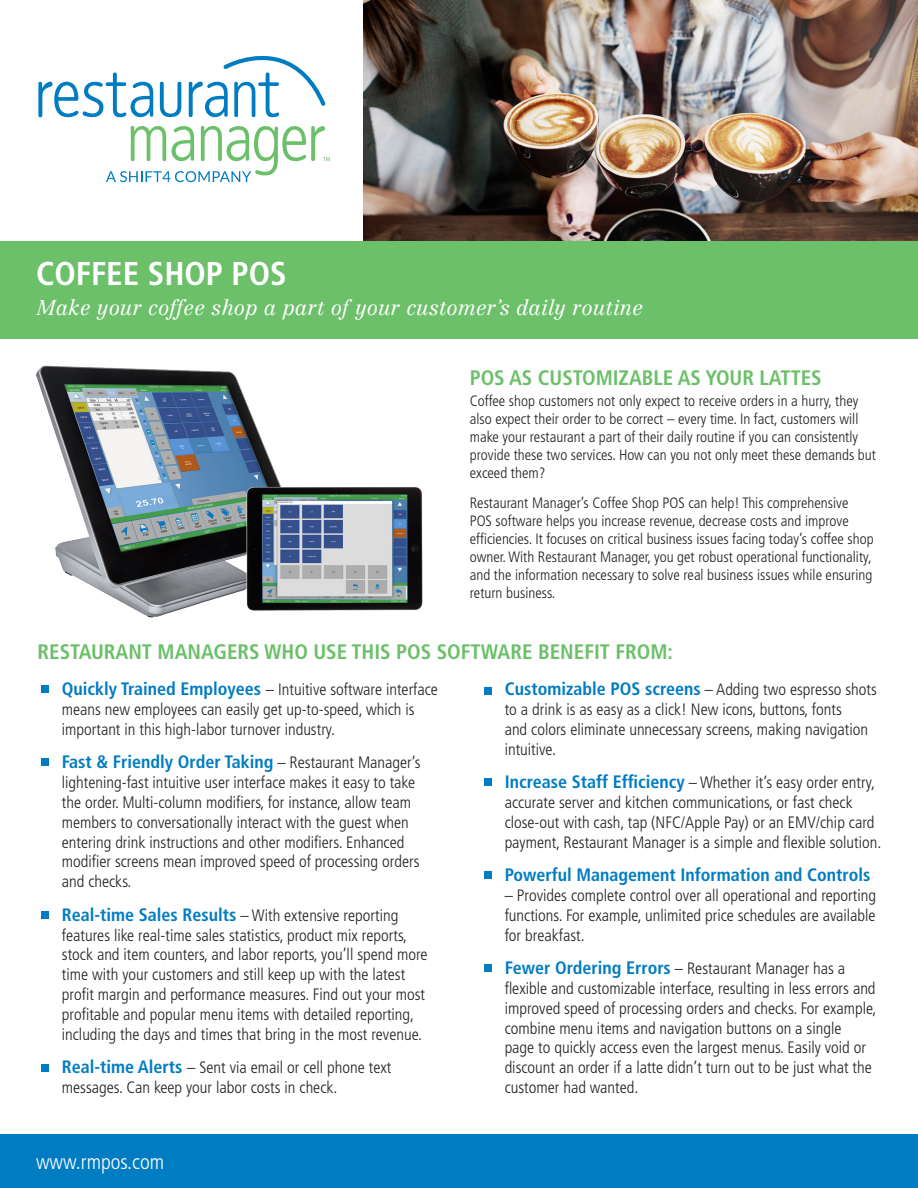
<style>
.page{position:relative;width:918px;height:1188px;background:#fff}
.page>*{position:absolute;margin:0;border:0;box-sizing:border-box;transform-origin:0 0}
.t1{font:700 condensed 33px "Frutiger";color:#fff}
.body_head{font:700 condensed 21px "Frutiger";color:#6bc069}
.sub_head{font:italic 300 21px "Centennial";color:#fff}
.t2{font:300 condensed 21px "Frutiger";color:#fff}
.front_bullet_points{font:700 condensed 18px "Frutiger";color:#007cc2}
.front_bullet_points-2{font:300 condensed 16.5px/19.8px "Frutiger";color:#231f20}
.copy{font:300 condensed 15px/18px "Frutiger";color:#231f20}
.s1{font-weight:700;font-size:18px;color:#007cc2}
.s2{font-weight:300;font-size:16.5px;color:#231f20}
</style>
<div class="page">
<div style="left:0;top:1134px;width:918px;height:54px;background:#007cc2"></div>
<img style="left:364px;top:0;width:554px;height:242px">
<img style="left:36px;top:365px;width:245px;height:253px">
<div style="left:0;top:242px;width:918px;height:97px;background:#6bc069"></div>
<img style="left:246px;top:486px;width:176px;height:125px">
<div style="left:41px;top:685px;width:8px;height:8px;background:#007cc2"></div>
<div style="left:41px;top:759px;width:8px;height:7px;background:#007cc2"></div>
<div style="left:484px;top:687px;width:8px;height:7px;background:#007cc2"></div>
<div style="left:484px;top:871px;width:8px;height:8px;background:#007cc2"></div>
<div style="left:484px;top:964px;width:8px;height:8px;background:#007cc2"></div>
<div style="left:41px;top:911px;width:8px;height:7px;background:#007cc2"></div>
<svg style="left:160px;top:82px;width:21px;height:35px"></svg>
<svg style="left:189px;top:56px;width:137px;height:61px"></svg>
<svg style="left:38px;top:73px;width:115px;height:44px"></svg>
<svg style="left:106px;top:126px;width:224px;height:56px"></svg>
<div style="left:484px;top:778px;width:8px;height:8px;background:#007cc2"></div>
<div style="left:41px;top:1064px;width:8px;height:8px;background:#007cc2"></div>
<p class="t1" style="left:36px;top:254px;width:252px">COFFEE SHOP POS</p>
<p class="sub_head" style="left:37px;top:295px;width:608px">Make your coffee shop a part of your customer’s daily routine</p>
<p class="body_head" style="left:470px;top:365px;width:354px">POS AS CUSTOMIZABLE AS YOUR LATTES</p>
<p class="copy" style="left:470px;top:392px;width:408px">Coffee shop customers not only expect to receive orders in a hurry, they also expect their order to be correct – every time. In fact, customers will make your restaurant a part of their daily routine if you can consistently provide these two services. How can you not only meet these demands but exceed them?</p>
<p class="copy" style="left:470px;top:494px;width:405px">Restaurant Manager’s Coffee Shop POS can help! This comprehensive POS software helps you increase revenue, decrease costs and improve efficiencies. It focuses on critical business issues facing today’s coffee shop owner. With Restaurant Manager, you get robust operational functionality, and the information necessary to solve real business issues while ensuring return business.</p>
<p class="body_head" style="left:38px;top:640px;width:637px">RESTAURANT MANAGERS WHO USE THIS POS SOFTWARE BENEFIT FROM:</p>
<p class="front_bullet_points-2" style="left:62px;top:680px;width:378px"><span class="s1">Quickly Trained Employees</span> – Intuitive software interface means new employees can easily get up-to-speed, which is important in this high-labor turnover industry.</p>
<p class="front_bullet_points" style="left:62px;top:751px;width:360px">Fast &amp; Friendly Order Taking <span class="s2">– Restaurant Manager’s</span></p>
<p class="front_bullet_points-2" style="left:62px;top:773px;width:359px">lightening-fast intuitive user interface makes it easy to take the order. Multi-column modifiers, for instance, allow team members to conversationally interact with the guest when entering drink instructions and other modifiers. Enhanced modifier screens mean improved speed of processing orders and checks.</p>
<p class="front_bullet_points-2" style="left:62px;top:905px;width:367px"><span class="s1">Real-time Sales Results</span> – With extensive reporting features like real-time sales statistics, product mix reports, stock and item counters, and labor reports, you’ll spend more time with your customers and still keep up with the latest profit margin and performance measures. Find out your most profitable and popular menu items with detailed reporting, including the days and times that bring in the most revenue.</p>
<p class="front_bullet_points-2" style="left:62px;top:1058px;width:331px"><span class="s1">Real-time Alerts</span> – Sent via email or cell phone text messages. Can keep your labor costs in check.</p>
<p class="t2" style="left:36px;top:1149px;width:130px">www.rmpos.com</p>
<p class="front_bullet_points-2" style="left:505px;top:680px;width:374px"><span class="s1">Customizable POS screens</span> – Adding two espresso shots to a drink is as easy as a click! New icons, buttons, fonts<br>and colors eliminate unnecessary screens, making navigation intuitive.</p>
<p class="front_bullet_points-2" style="left:505px;top:773px;width:378px"><span class="s1">Increase Staff Efficiency</span> – Whether it’s easy order entry, accurate server and kitchen communications, or fast check close-out with cash, tap (NFC/Apple Pay) or an EMV/chip card payment, Restaurant Manager is a simple and flexible solution.</p>
<p class="front_bullet_points" style="left:505px;top:864px;width:367px">Powerful Management Information and Controls</p>
<p class="front_bullet_points-2" style="left:505px;top:886px;width:373px;text-align:justify">– Provides complete control over all operational and reporting functions. For example, unlimited price schedules are available for breakfast.</p>
<p class="front_bullet_points-2" style="left:505px;top:959px;width:373px"><span class="s1">Fewer Ordering Errors</span> – Restaurant Manager has a flexible and customizable interface, resulting in less errors and improved speed of processing orders and checks. For example, combine menu items and navigation buttons on a single<br>page to quickly access even the largest menus. Easily void or discount an order if a latte didn’t turn out to be just what the customer had wanted.</p>
</div>
